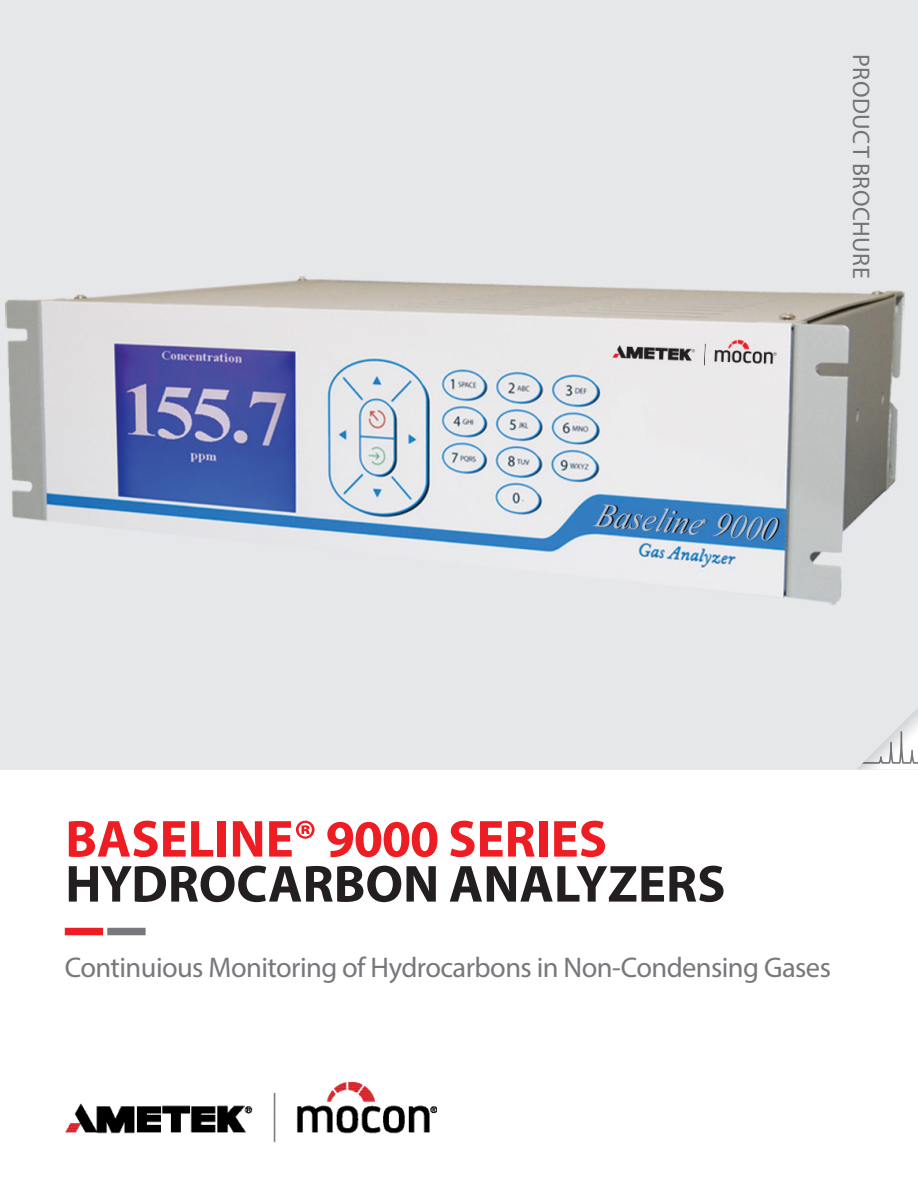
<style>
.page{position:relative;width:918px;height:1188px;background:#fff}
.page>*{position:absolute;margin:0;border:0;box-sizing:border-box;transform-origin:0 0}
.t1{font:700 52.5px "Myriad Pro";color:#231f20}
.t2{font:700 52.5px "Myriad Pro";color:#ee1d23}
.t3{font:28.5px "Myriad Pro";letter-spacing:-.02em;color:#76787b}
.t4{font:24px "Myriad Pro";letter-spacing:.02em;color:#6f7475}
</style>
<div class="page">
<div style="left:0;top:0;width:918px;height:770px;background:#e6e7e9"></div>
<img style="left:5px;top:276px;width:900px;height:329px">
<div style="left:65px;top:928px;width:38px;height:7px;background:#ee1d23"></div>
<div style="left:107px;top:928px;width:39px;height:7px;background:#76787b"></div>
<svg style="left:857px;top:708px;width:61px;height:62px"></svg>
<img style="left:65px;top:1083px;width:372px;height:60px">
<p class="t4" style="left:876px;top:54px;width:226px;rotate:90deg">PRODUCT BROCHURE</p>
<h1 class="t2" style="left:65px;top:805px;width:543px">BASELINE® 9000 SERIES</h1>
<h1 class="t1" style="left:65px;top:850px;width:662px">HYDROCARBON ANALYZERS</h1>
<p class="t3" style="left:65px;top:949px;width:768px">Continuious Monitoring of Hydrocarbons in Non-Condensing Gases</p>
</div>
